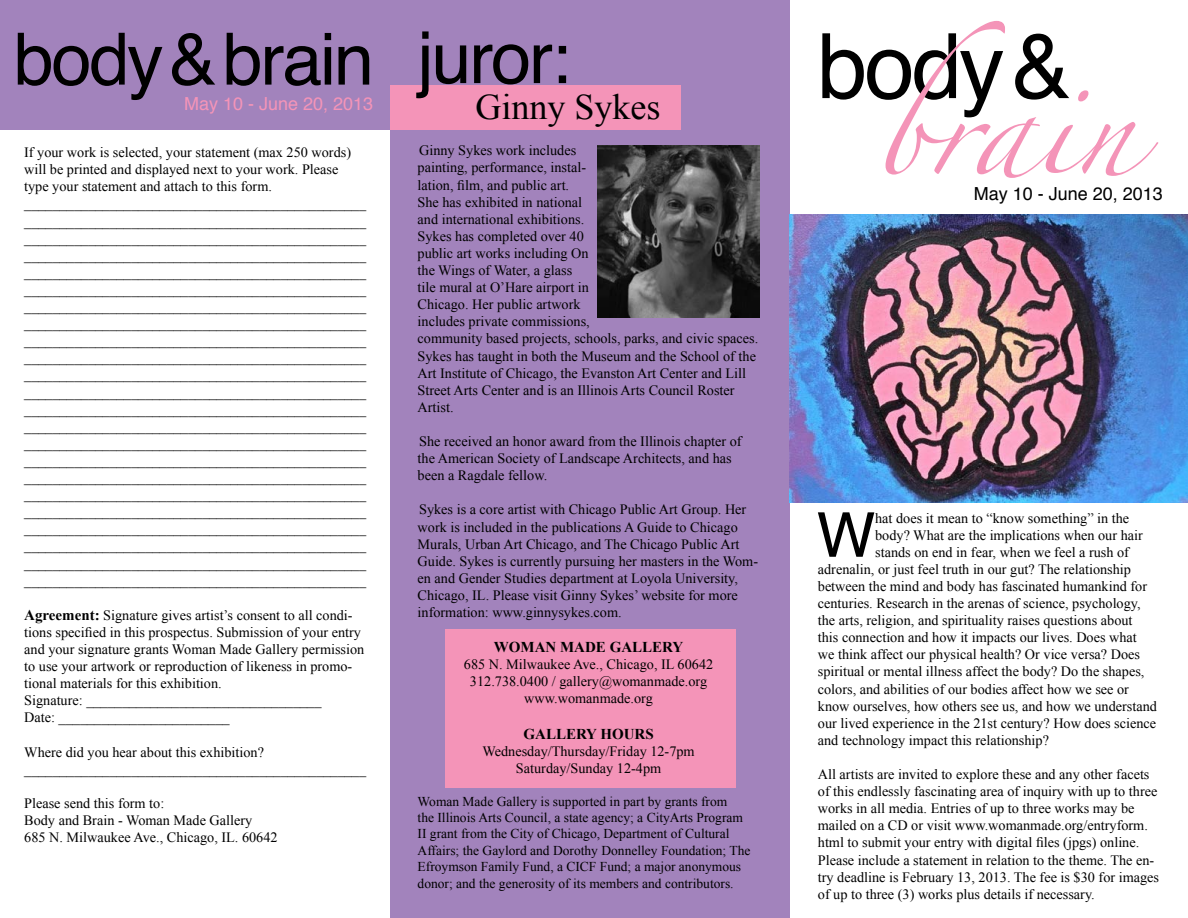
<style>
.page{position:relative;width:1188px;height:918px;background:#fff}
.page>*{position:absolute;margin:0;border:0;box-sizing:border-box;transform-origin:0 0}
.t1{font:90px "Helvetica";color:#000}
.t2{font:90px "Zapfino";color:#f494b8}
.t3{font:72px "Helvetica";letter-spacing:-.03em;color:#000}
.t4{font:61.95px "Helvetica";color:#000}
.t5{font:36px "Times New Roman";color:#000}
.t6{font:18px "Helvetica";color:#000}
.t7{font:18px "Helvetica";color:#f494b8}
.t8{font:700 15px "Times New Roman";color:#000}
.t9{font:14.25px/17.1px "Times New Roman";color:#000}
.t10{font:13.5px/16.4px "Times New Roman";color:#000}
.s1{font-weight:700;font-size:15px}
</style>
<div class="page">
<div style="left:0;top:0;width:392px;height:130px;background:#a283bc"></div>
<div style="left:391px;top:0;width:399px;height:918px;background:#a283bc"></div>
<img style="left:790px;top:215px;width:398px;height:288px">
<div style="left:391px;top:85px;width:290px;height:45px;background:#f494b8"></div>
<div style="left:446px;top:629px;width:290px;height:159px;background:#f494b8"></div>
<img style="left:597px;top:146px;width:163px;height:172px">
<h2 class="t3" style="left:14px;top:4px;width:362px">body &amp; brain</h2>
<p class="t7" style="left:184px;top:90px;width:191px">May 10 - June 20, 2013</p>
<p class="t9" style="left:24px;top:144px;width:343px">If your work is selected, your statement (max 250 words) will be printed and displayed next to your work. Please type your statement and attach to this form. ________________________________________________ ________________________________________________ ________________________________________________ ________________________________________________ ________________________________________________ ________________________________________________ ________________________________________________ ________________________________________________ ________________________________________________ ________________________________________________ ________________________________________________ ________________________________________________ ________________________________________________ ________________________________________________ ________________________________________________ ________________________________________________ ________________________________________________ ________________________________________________ ________________________________________________ ________________________________________________ ________________________________________________ ________________________________________________ ________________________________________________</p>
<p class="t9" style="left:24px;top:606px;width:342px"><span class="s1">Agreement:</span> Signature gives artist’s consent to all condi&shy;tions specified in this prospectus. Submission of your entry and your signature grants Woman Made Gallery permission to use your artwork or reproduction of likeness in promo&shy;tional materials for this exhibition.<br>Signature: _________________________________<br>Date: ________________________</p>
<p class="t9" style="left:24px;top:743px;width:343px">Where did you hear about this exhibition? ________________________________________________</p>
<p class="t9" style="left:24px;top:794px;width:255px">Please send this form to:<br>Body and Brain - Woman Made Gallery<br>685 N. Milwaukee Ave., Chicago, IL. 60642</p>
<h2 class="t3" style="left:418px;top:2px;width:155px">juror:</h2>
<h3 class="t5" style="left:476px;top:83px;width:187px">Ginny Sykes</h3>
<p class="t9" style="left:418px;top:142px;width:342px">Ginny Sykes work includes<br>painting, performance, instal-<br>lation, film, and public art.<br>She has exhibited in national<br>and international exhibitions.<br>Sykes has completed over 40<br>public art works including On<br>the Wings of Water, a glass<br>tile mural at O’Hare airport in<br>Chicago. Her public artwork<br>includes private commissions,<br>community based projects, schools, parks, and civic spaces.<br>Sykes has taught in both the Museum and the School of the Art Institute of Chicago, the Evanston Art Center and Lill Street Arts Center and is an Illinois Arts Council Roster Artist.</p>
<p class="t9" style="left:418px;top:433px;width:326px">She received an honor award from the Illinois chapter of the American Society of Landscape Architects, and has been a Ragdale fellow.</p>
<p class="t9" style="left:418px;top:501px;width:342px">Sykes is a core artist with Chicago Public Art Group. Her work is included in the publications A Guide to Chicago Murals, Urban Art Chicago, and The Chicago Public Art Guide. Sykes is currently pursuing her masters in the Wom&shy;en and Gender Studies department at Loyola University, Chicago, IL. Please visit Ginny Sykes’ website for more information: www.ginnysykes.com.</p>
<p class="t8" style="left:494px;top:637px;width:191px">WOMAN MADE GALLERY</p>
<p class="t9" style="left:464px;top:656px;width:251px;text-align:center">685 N. Milwaukee Ave., Chicago, IL 60642<br>312.738.0400 / gallery@womanmade.org www.womanmade.org</p>
<p class="t8" style="left:524px;top:723px;width:132px">GALLERY HOURS</p>
<p class="t9" style="left:483px;top:742px;width:214px;text-align:center">Wednesday/Thursday/Friday 12-7pm<br>Saturday/Sunday 12-4pm</p>
<p class="t10" style="left:418px;top:793px;width:334px">Woman Made Gallery is supported in part by grants from<br>the Illinois Arts Council, a state agency; a CityArts Program II grant from the City of Chicago, Department of Cultural Affairs; the Gaylord and Dorothy Donnelley Foundation; The Efroymson Family Fund, a CICF Fund; a major anonymous donor; and the generosity of its members and contributors.</p>
<h1 class="t2" style="left:872px;top:89px;width:264px">brain</h1>
<p class="t6" style="left:974px;top:180px;width:191px">May 10 - June 20, 2013</p>
<h1 class="t1" style="left:817px;top:-3px;width:256px">body &amp;</h1>
<h3 class="t4" style="left:817px;top:487px;width:60px">W</h3>
<p class="t9" style="left:875px;top:509px;width:256px">hat does it mean to “know something” in the</p>
<p class="t9" style="left:875px;top:526px;width:269px">body? What are the implications when our hair</p>
<p class="t9" style="left:875px;top:543px;width:255px">stands on end in fear, when we feel a rush of</p>
<p class="t9" style="left:818px;top:560px;width:315px">adrenalin, or just feel truth in our gut? The relationship</p>
<p class="t9" style="left:818px;top:577px;width:331px">between the mind and body has fascinated humankind for</p>
<p class="t9" style="left:818px;top:595px;width:324px">centuries. Research in the arenas of science, psychology,</p>
<p class="t9" style="left:818px;top:612px;width:316px">the arts, religion, and spirituality raises questions about</p>
<p class="t9" style="left:818px;top:629px;width:321px">this connection and how it impacts our lives. Does what</p>
<p class="t9" style="left:818px;top:646px;width:324px">we think affect our physical health? Or vice versa? Does</p>
<p class="t9" style="left:818px;top:663px;width:328px">spiritual or mental illness affect the body? Do the shapes,</p>
<p class="t9" style="left:818px;top:680px;width:313px">colors, and abilities of our bodies affect how we see or</p>
<p class="t9" style="left:818px;top:697px;width:341px">know ourselves, how others see us, and how we understand</p>
<p class="t9" style="left:818px;top:714px;width:340px">our lived experience in the 21st century? How does science</p>
<p class="t9" style="left:818px;top:731px;width:233px">and technology impact this relationship?</p>
<p class="t9" style="left:818px;top:766px;width:343px">All artists are invited to explore these and any other facets of this endlessly fascinating area of inquiry with up to three works in all media. Entries of up to three works may be mailed on a CD or visit www.womanmade.org/entryform. html to submit your entry with digital files (jpgs) online.<br>Please include a statement in relation to the theme. The en&shy;try deadline is February 13, 2013. The fee is $30 for images of up to three (3) works plus details if necessary.</p>
</div>
